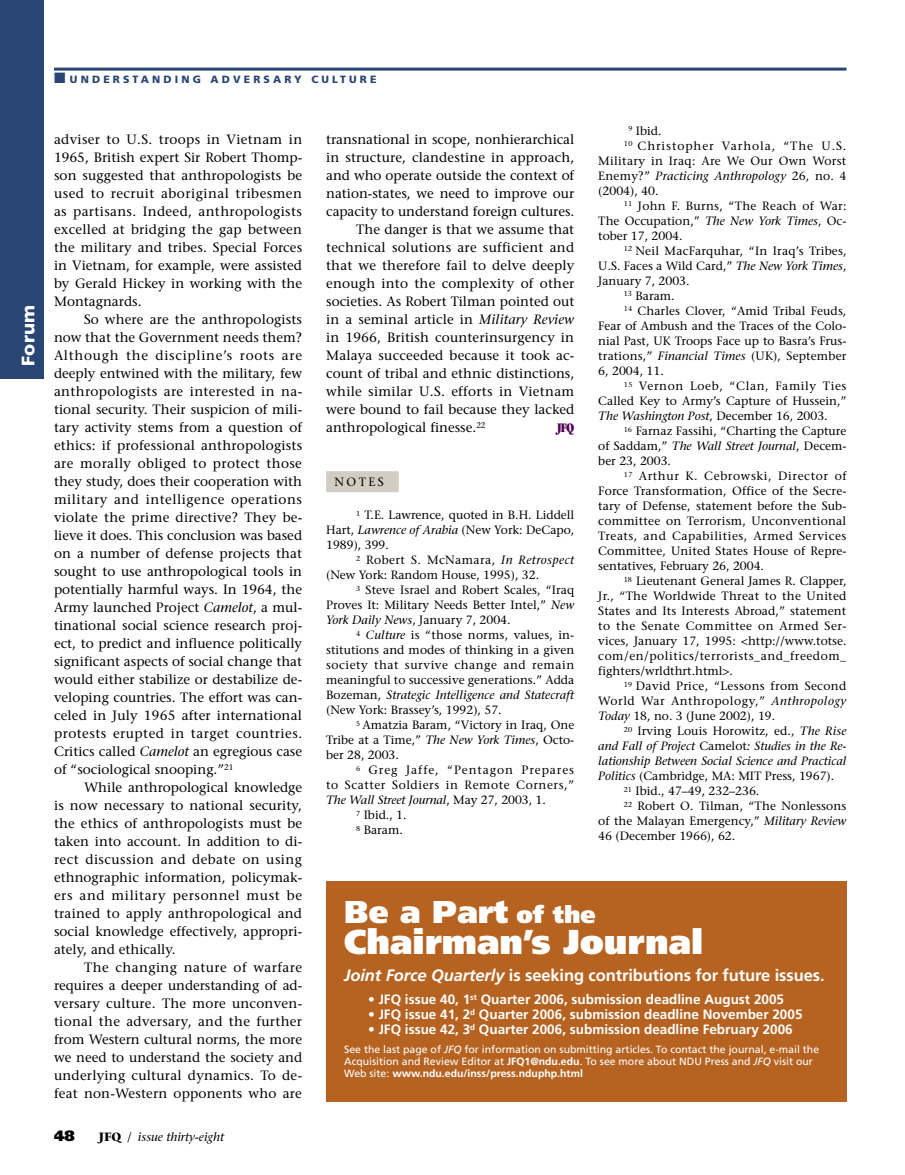
<style>
.page{position:relative;width:905px;height:1175px;background:#fff}
.page>*{position:absolute;margin:0;border:0;box-sizing:border-box;transform-origin:0 0}
.t1{font:900 34.5px "Frutiger LT Std";color:#fff}
.t2{font:900 31.5px "Frutiger LT Std";color:#fff}
.t3{font:900 18px "Frutiger LT Std";letter-spacing:.01em;color:#fff}
.t4{font:700 16.5px "Frutiger LT Std";letter-spacing:-.005em;color:#fff}
.t5{font:900 15px "Frutiger LT Std";color:#000}
.body_text{font:500 13.5px/18px "Stone Serif Std";color:#000;text-align:justify}
.t6{font:700 13.5px "Frutiger LT Std";color:#fff}
.body_text-2{font:13.5px "ITC Garamond Std Ult Cond";color:#4f0056}
.body_text-3{font:500 12px/15px "Stone Serif Std";color:#000;text-align:justify}
.body_text-4{font:italic 500 12px/15px "Stone Serif Std";color:#000;text-align:justify}
.t7{font:10.5px/12px "Frutiger LT Std";color:#fff}
.t8{font:900 10.5px "Frutiger LT Std";letter-spacing:.3em;color:#284574}
.s1{font-style:italic}
.s2{font-weight:700;font-style:normal}
.s3{font-style:normal}
.s4{font-size:24px}
.s5{font-weight:700}
</style>
<div class="page">
<div style="left:326px;top:471px;width:72px;height:21px;background:#d3cdc1"></div>
<hr style="left:54px;top:68px;width:792px;height:3px;background:#284574">
<div style="left:0;top:0;width:43px;height:378px;background:#284574"></div>
<div style="left:326px;top:881px;width:520px;height:220px;background:#b66322"></div>
<p class="t3" style="left:17px;top:366px;width:62px;rotate:-90deg">Forum</p>
<p class="t8" style="left:54px;top:73px;width:324px">■ UNDERSTANDING ADVERSARY CULTURE</p>
<p class="body_text" style="left:54px;top:130px;width:250px">adviser to U.S. troops in Vietnam in 1965, British expert Sir Robert Thomp&shy;son suggested that anthropologists be used to recruit aboriginal tribesmen as partisans. Indeed, anthropologists excelled at bridging the gap between the military and tribes. Special Forces in Vietnam, for example, were assisted by Gerald Hickey in working with the Montagnards.</p>
<p class="body_text" style="left:54px;top:310px;width:250px;text-indent:30px">So where are the anthropologists now that the Government needs them?<br>Although the discipline’s roots are deeply entwined with the military, few anthropologists are interested in na&shy;tional security. Their suspicion of mili&shy;tary activity stems from a question of ethics: if professional anthropologists are morally obliged to protect those they study, does their cooperation with military and intelligence operations violate the prime directive? They be&shy;lieve it does. This conclusion was based on a number of defense projects that sought to use anthropological tools in potentially harmful ways. In 1964, the Army launched Project <span class="s1">Camelot</span>, a mul&shy;tinational social science research proj&shy;ect, to predict and influence politically significant aspects of social change that would either stabilize or destabilize de&shy;veloping countries. The effort was can&shy;celed in July 1965 after international protests erupted in target countries.<br>Critics called <span class="s1">Camelot</span> an egregious case of “sociological snooping.”<sup>21</sup></p>
<p class="body_text" style="left:54px;top:778px;width:250px;text-indent:30px">While anthropological knowledge is now necessary to national security, the ethics of anthropologists must be taken into account. In addition to di&shy;rect discussion and debate on using ethnographic information, policymak&shy;ers and military personnel must be trained to apply anthropological and social knowledge effectively, appropri&shy;ately, and ethically.</p>
<p class="body_text" style="left:54px;top:958px;width:250px;text-indent:30px">The changing nature of warfare requires a deeper understanding of ad&shy;versary culture. The more unconven&shy;tional the adversary, and the further from Western cultural norms, the more we need to understand the society and underlying cultural dynamics. To de&shy;feat non-Western opponents who are</p>
<p class="t5" style="left:54px;top:1126px;width:22px">48</p>
<p class="body_text-4" style="left:99px;top:1129px;width:127px"><span class="s2">JFQ</span> <span class="s3">/</span> issue thirty-eight</p>
<p class="body_text" style="left:326px;top:130px;width:250px">transnational in scope, nonhierarchical in structure, clandestine in approach, and who operate outside the context of nation-states, we need to improve our capacity to understand foreign cultures.</p>
<p class="body_text" style="left:326px;top:220px;width:250px;text-indent:30px">The danger is that we assume that technical solutions are sufficient and that we therefore fail to delve deeply enough into the complexity of other societies. As Robert Tilman pointed out in a seminal article in <span class="s1">Military Review </span>in 1966, British counterinsurgency in Malaya succeeded because it took ac&shy;count of tribal and ethnic distinctions, while similar U.S. efforts in Vietnam were bound to fail because they lacked anthropological finesse.<sup>22</sup></p>
<p class="body_text-2" style="left:557px;top:420px;width:19px">JFQ</p>
<p class="body_text-3" style="left:334px;top:474px;width:51px">NOTES</p>
<p class="body_text-3" style="left:326px;top:507px;width:249px;text-indent:30px"><sup>1</sup> T.E. Lawrence, quoted in B.H. Liddell Hart, <span class="s1">Lawrence of Arabia</span> (New York: DeCapo, 1989), 399.</p>
<p class="body_text-3" style="left:326px;top:552px;width:249px;text-indent:30px"><sup>2</sup> Robert S. McNamara, <span class="s1">In Retrospect </span>(New York: Random House, 1995), 32.</p>
<p class="body_text-3" style="left:326px;top:582px;width:250px;text-indent:30px"><sup>3</sup> Steve Israel and Robert Scales, “Iraq Proves It: Military Needs Better Intel,” <span class="s1">New York Daily News</span>, January 7, 2004.</p>
<p class="body_text-3" style="left:326px;top:627px;width:250px;text-indent:30px"><sup>4</sup> <span class="s1">Culture</span> is “those norms, values, in&shy;stitutions and modes of thinking in a given society that survive change and remain meaningful to successive generations.” Adda Bozeman, <span class="s1">Strategic Intelligence and Statecraft </span>(New York: Brassey’s, 1992), 57.</p>
<p class="body_text-3" style="left:326px;top:717px;width:250px;text-indent:30px"><sup>5</sup> Amatzia Baram, “Victory in Iraq, One Tribe at a Time,” <span class="s1">The New York Times</span>, Octo&shy;ber 28, 2003.</p>
<p class="body_text-3" style="left:326px;top:762px;width:249px;text-indent:30px"><sup>6</sup> Greg Jaffe, “Pentagon Prepares to Scatter Soldiers in Remote Corners,” <span class="s1">The Wall Street Journal</span>, May 27, 2003, 1.</p>
<p class="body_text-3" style="left:356px;top:807px;width:52px"><sup>7</sup> Ibid., 1.</p>
<p class="body_text-3" style="left:356px;top:822px;width:48px"><sup>8</sup> Baram.</p>
<p class="body_text-3" style="left:628px;top:123px;width:35px"><sup>9</sup> Ibid.</p>
<p class="body_text-3" style="left:598px;top:138px;width:250px;text-indent:26px"><sup>10</sup> Christopher Varhola, “The U.S.<br>Military in Iraq: Are We Our Own Worst Enemy?” <span class="s1">Practicing Anthropology</span> 26, no. 4 (2004), 40.</p>
<p class="body_text-3" style="left:598px;top:198px;width:250px;text-indent:26px"><sup>11</sup> John F. Burns, “The Reach of War:<br>The Occupation,” <span class="s1">The New York Times</span>, Oc&shy;tober 17, 2004.</p>
<p class="body_text-3" style="left:598px;top:243px;width:250px;text-indent:26px"><sup>12</sup> Neil MacFarquhar, “In Iraq’s Tribes, U.S. Faces a Wild Card,” <span class="s1">The New York Times</span>, January 7, 2003.</p>
<p class="body_text-3" style="left:623px;top:288px;width:52px"><sup>13</sup> Baram.</p>
<p class="body_text-3" style="left:598px;top:303px;width:250px;text-indent:26px"><sup>14</sup> Charles Clover, “Amid Tribal Feuds, Fear of Ambush and the Traces of the Colo&shy;nial Past, UK Troops Face up to Basra’s Frus&shy;trations,” <span class="s1">Financial Times</span> (UK), September 6, 2004, 11.</p>
<p class="body_text-3" style="left:598px;top:378px;width:250px;text-indent:26px"><sup>15</sup> Vernon Loeb, “Clan, Family Ties Called Key to Army’s Capture of Hussein,” <span class="s1">The Washington Post</span>, December 16, 2003.</p>
<p class="body_text-3" style="left:598px;top:423px;width:250px;text-indent:26px"><sup>16</sup> Farnaz Fassihi, “Charting the Capture of Saddam,” <span class="s1">The Wall Street Journal</span>, Decem&shy;ber 23, 2003.</p>
<p class="body_text-3" style="left:598px;top:468px;width:250px;text-indent:26px"><sup>17</sup> Arthur K. Cebrowski, Director of Force Transformation, Office of the Secre&shy;tary of Defense, statement before the Sub&shy;committee on Terrorism, Unconventional Treats, and Capabilities, Armed Services Committee, United States House of Repre&shy;sentatives, February 26, 2004.</p>
<p class="body_text-3" style="left:598px;top:573px;width:250px;text-indent:26px"><sup>18</sup> Lieutenant General James R. Clapper, Jr., “The Worldwide Threat to the United States and Its Interests Abroad,” statement to the Senate Committee on Armed Ser&shy;vices, January 17, 1995: &lt;http://www.totse. com/en/politics/terrorists_and_freedom_ fighters/wrldthrt.html&gt;.</p>
<p class="body_text-3" style="left:598px;top:678px;width:249px;text-indent:26px"><sup>19</sup> David Price, “Lessons from Second World War Anthropology,” <span class="s1">Anthropology Today</span> 18, no. 3 (June 2002), 19.</p>
<p class="body_text-4" style="left:598px;top:723px;width:250px;text-indent:26px"><sup>20</sup> <span class="s3">Irving Louis Horowitz, ed.,</span> The Rise and Fall of Project <span class="s3">Camelot</span>: Studies in the Re&shy;lationship Between Social Science and Practical Politics <span class="s3">(Cambridge, MA: MIT Press, 1967).</span></p>
<p class="body_text-3" style="left:623px;top:783px;width:137px"><sup>21</sup> Ibid., 47–49, 232–236.</p>
<p class="body_text-3" style="left:598px;top:798px;width:250px;text-indent:26px"><sup>22</sup> Robert O. Tilman, “The Nonlessons of the Malayan Emergency,” <span class="s1">Military Review </span>46 (December 1966), 62.</p>
<p class="t2" style="left:344px;top:892px;width:253px">Be a Part <span class="s4">of the</span></p>
<p class="t1" style="left:344px;top:921px;width:361px">Chairman’s Journal</p>
<p class="t4" style="left:344px;top:965px;width:482px"><span class="s1">Joint Force Quarterly</span> is seeking contributions for future issues.</p>
<p class="t6" style="left:368px;top:991px;width:417px">• JFQ issue 40, 1<sup>st</sup> Quarter 2006, submission deadline August 2005</p>
<p class="t6" style="left:368px;top:1006px;width:436px">• JFQ issue 41, 2<sup>d</sup> Quarter 2006, submission deadline November 2005</p>
<p class="t6" style="left:368px;top:1021px;width:426px">• JFQ issue 42, 3<sup>d</sup> Quarter 2006, submission deadline February 2006</p>
<p class="t7" style="left:344px;top:1043px;width:476px">See the last page of <span class="s1">JFQ</span> for information on submitting articles. To contact the journal, e-mail the<br>Acquisition and Review Editor at <span class="s5">JFQ1@ndu.edu</span>. To see more about NDU Press and <span class="s1">JFQ</span> visit our<br>Web site: <span class="s5">www.ndu.edu/inss/press.nduphp.html</span></p>
</div>
